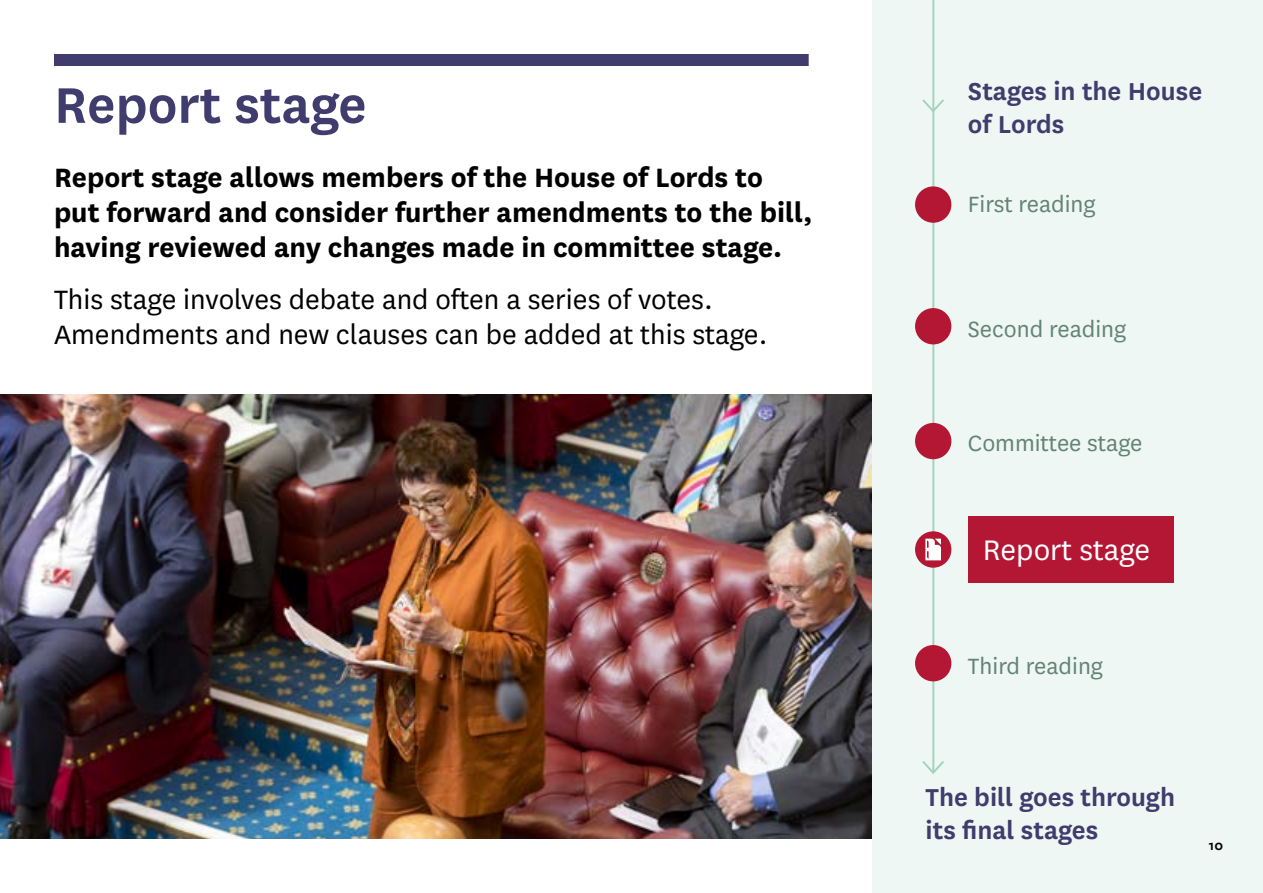
<style>
.page{position:relative;width:1263px;height:893px;background:#fff}
.page>*{position:absolute;margin:0;border:0;box-sizing:border-box;transform-origin:0 0}
.Section_heading{font:600 58.5px "National";color:#403c6d}
.t1{font:33px "National";color:#fff}
.Bold_sub_heading{font:700 31.05px/35px "National";color:#000}
.Body_copy{font:31.05px/35px "National";color:#000}
.t2{font:600 28.65px/32.7px "National";color:#403c6d}
.t3{font:25.8px "National";color:#638376}
.t4{font:600 15px "National";color:#000}
</style>
<div class="page">
<div style="left:54px;top:54px;width:755px;height:12px;background:#403c6d"></div>
<img style="left:0;top:394px;width:872px;height:445px">
<div style="left:872px;top:0;width:391px;height:893px;background:#eef7f3"></div>
<hr style="left:932px;top:0;width:2px;height:772px;background:#a1d3be">
<div style="left:915px;top:186px;width:36px;height:37px;background:#b31734;border-radius:50%"></div>
<div style="left:915px;top:531px;width:36px;height:37px;background:#b31734;border-radius:50%"></div>
<svg style="left:922px;top:759px;width:22px;height:15px"></svg>
<div style="left:968px;top:516px;width:206px;height:67px;background:#b31734"></div>
<svg style="left:925px;top:539px;width:16px;height:21px"></svg>
<svg style="left:922px;top:97px;width:22px;height:17px"></svg>
<div style="left:915px;top:645px;width:36px;height:36px;background:#b31734;border-radius:50%"></div>
<div style="left:915px;top:308px;width:36px;height:36px;background:#b31734;border-radius:50%"></div>
<div style="left:915px;top:423px;width:36px;height:36px;background:#b31734;border-radius:50%"></div>
<h2 class="Section_heading" style="left:54px;top:64px;width:314px">Report stage</h2>
<p class="Bold_sub_heading" style="left:54px;top:158px;width:760px">Report stage allows members of the House of Lords to put forward and consider further amendments to the bill, having reviewed any changes made in committee stage.</p>
<p class="Body_copy" style="left:54px;top:281px;width:715px">This stage involves debate and often a series of votes.<br>Amendments and new clauses can be added at this stage.</p>
<p class="t2" style="left:968px;top:74px;width:236px">Stages in the House of Lords</p>
<p class="t3" style="left:968px;top:188px;width:129px">First reading</p>
<p class="t3" style="left:968px;top:312px;width:160px">Second reading</p>
<p class="t3" style="left:968px;top:427px;width:176px">Committee stage</p>
<p class="t1" style="left:983px;top:528px;width:169px">Report stage</p>
<p class="t3" style="left:968px;top:649px;width:137px">Third reading</p>
<p class="t2" style="left:925px;top:779px;width:251px">The bill goes through its final stages</p>
<p class="t4" style="left:1209px;top:835px;width:16px">10</p>
</div>
